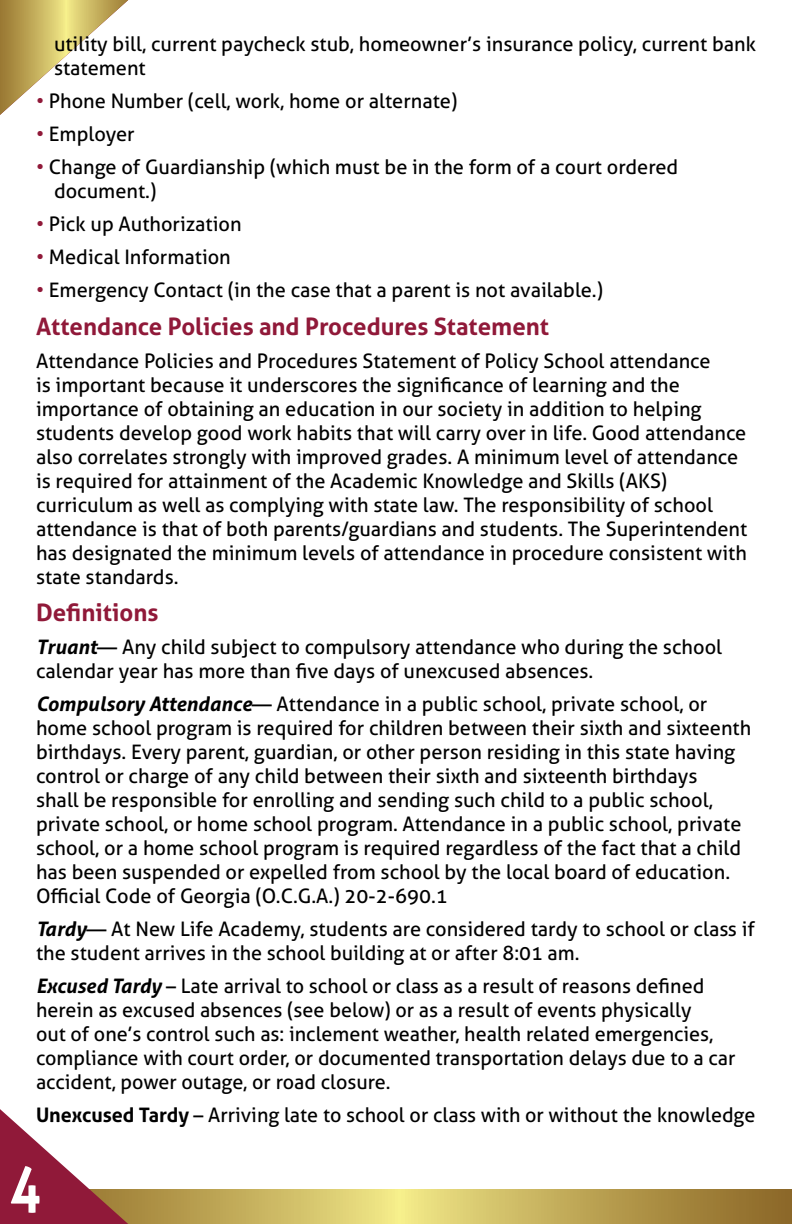
<style>
.page{position:relative;width:792px;height:1224px;background:#fff}
.page>*{position:absolute;margin:0;border:0;box-sizing:border-box;transform-origin:0 0}
.t1{font:700 64px "Aller";color:#fff;scale:.8 1}
.t2{font:700 24px "Aller";color:#901939}
.t3{font:20px/24px "Aller";color:#000}
.s1{color:#901939}
.s2{font-weight:700;font-style:italic}
.s3{font-weight:700}
</style>
<div class="page">
<svg style="left:148px;top:1190px;width:644px;height:34px;background:#c2ac5a"></svg>
<svg style="left:0;top:1109px;width:148px;height:115px"></svg>
<svg style="left:0;top:0;width:128px;height:115px"></svg>
<p class="t3" style="left:54px;top:32px;width:704px">utility bill, current paycheck stub, homeowner’s insurance policy, current bank statement</p>
<p class="t3" style="left:36px;top:89px;width:423px"><span class="s1">•</span> Phone Number (cell, work, home or alternate)</p>
<p class="t3" style="left:36px;top:122px;width:100px"><span class="s1">•</span> Employer</p>
<p class="t3" style="left:54px;top:155px;width:626px;text-indent:-18px"><span class="s1">•</span> Change of Guardianship (which must be in the form of a court ordered document.)</p>
<p class="t3" style="left:36px;top:212px;width:207px"><span class="s1">•</span> Pick up Authorization</p>
<p class="t3" style="left:36px;top:245px;width:196px"><span class="s1">•</span> Medical Information</p>
<p class="t3" style="left:36px;top:278px;width:569px"><span class="s1">•</span> Emergency Contact (in the case that a parent is not available.)</p>
<p class="t2" style="left:36px;top:311px;width:515px">Attendance Policies and Procedures Statement</p>
<p class="t3" style="left:36px;top:348px;width:713px">Attendance Policies and Procedures Statement of Policy School attendance<br>is important because it underscores the significance of learning and the importance of obtaining an education in our society in addition to helping students develop good work habits that will carry over in life. Good attendance also correlates strongly with improved grades. A minimum level of attendance is required for attainment of the Academic Knowledge and Skills (AKS) curriculum as well as complying with state law. The responsibility of school attendance is that of both parents/guardians and students. The Superintendent has designated the minimum levels of attendance in procedure consistent with state standards.</p>
<p class="t2" style="left:36px;top:598px;width:124px">Definitions</p>
<p class="t3" style="left:36px;top:635px;width:688px"><span class="s2">Truant</span>— Any child subject to compulsory attendance who during the school calendar year has more than five days of unexcused absences.</p>
<p class="t3" style="left:36px;top:692px;width:717px"><span class="s2">Compulsory Attendance</span>— Attendance in a public school, private school, or home school program is required for children between their sixth and sixteenth birthdays. Every parent, guardian, or other person residing in this state having control or charge of any child between their sixth and sixteenth birthdays<br>shall be responsible for enrolling and sending such child to a public school, private school, or home school program. Attendance in a public school, private school, or a home school program is required regardless of the fact that a child has been suspended or expelled from school by the local board of education.<br>Official Code of Georgia (O.C.G.A.) 20-2-690.1</p>
<p class="t3" style="left:36px;top:917px;width:720px"><span class="s2">Tardy</span>— At New Life Academy, students are considered tardy to school or class if the student arrives in the school building at or after 8:01 am.</p>
<p class="t3" style="left:36px;top:974px;width:701px"><span class="s2">Excused Tardy</span> – Late arrival to school or class as a result of reasons defined herein as excused absences (see below) or as a result of events physically<br>out of one’s control such as: inclement weather, health related emergencies, compliance with court order, or documented transportation delays due to a car accident, power outage, or road closure.</p>
<p class="t3" style="left:36px;top:1103px;width:721px"><span class="s3">Unexcused Tardy</span> – Arriving late to school or class with or without the knowledge</p>
<h1 class="t1" style="left:10px;top:1147px;width:40px">4</h1>
</div>
